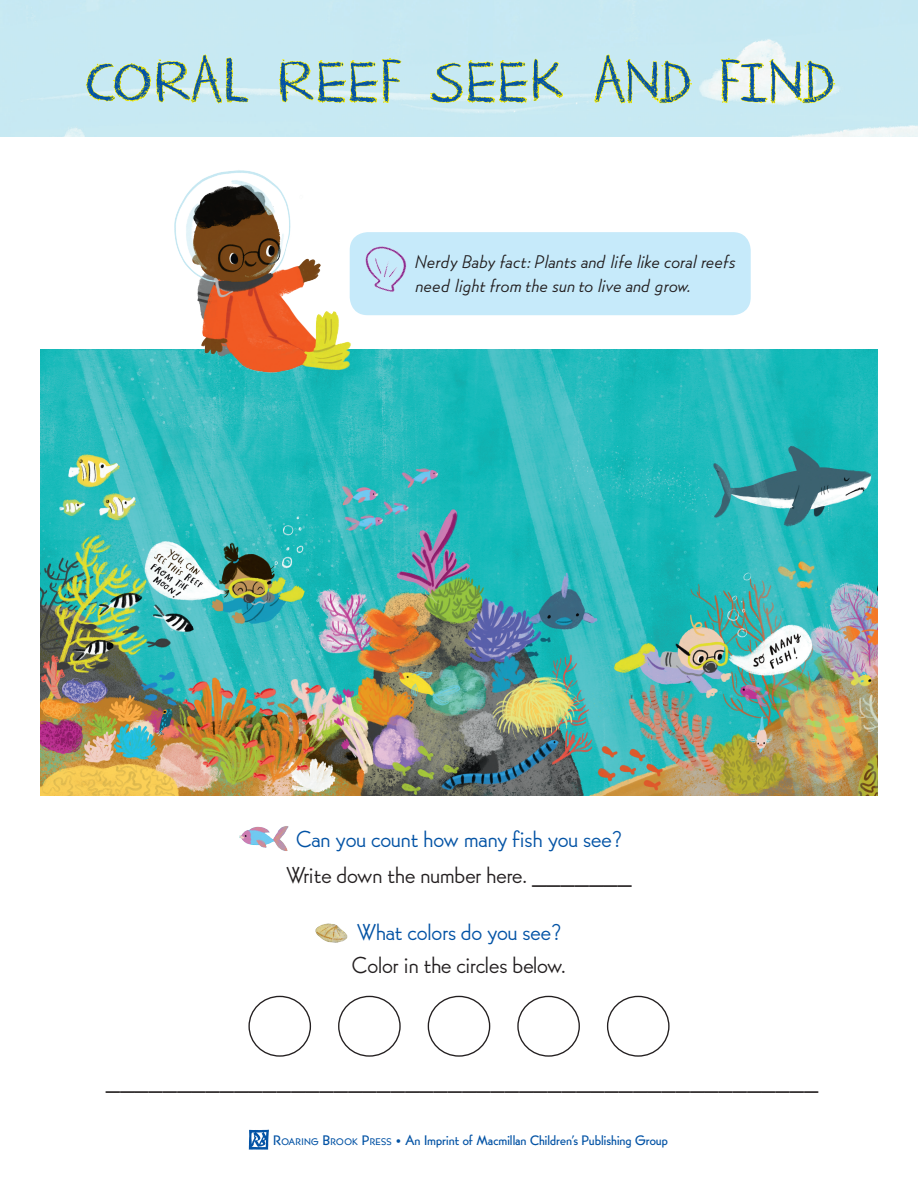
<style>
.page{position:relative;width:918px;height:1188px;background:#fff}
.page>*{position:absolute;margin:0;border:0;box-sizing:border-box;transform-origin:0 0}
.t1{font:67.5px "Crayon Crumble";letter-spacing:.02em;color:#0353a5}
.t2{font:28.5px "Bernhard Gothic SG";color:#231f20}
.t3{font:22.5px/36px "Bernhard Gothic SG";letter-spacing:-.02em;color:#0353a5;text-align:center}
.t4{font:22.5px "Bernhard Gothic SG";letter-spacing:-.015em;color:#231f20}
.t5{font:italic 18px/24px "Bernhard Gothic SG";letter-spacing:-.035em;color:#231f20}
.t6{font:500 13.5px "Bernhard Gothic SG";letter-spacing:-.01em;color:#0353a5}
.s1{color:#231f20}
.s2{font-size:28.5px;color:#231f20}
.s3{font-style:inherit}
.s4{font-size:9.45px}
</style>
<div class="page">
<img style="left:40px;top:349px;width:838px;height:446px">
<svg style="left:86px;top:54px;width:162px;height:50px;background:#d5ebbb"></svg>
<svg style="left:279px;top:58px;width:122px;height:46px;background:#d7ebb4"></svg>
<svg style="left:430px;top:59px;width:133px;height:44px;background:#d5ebb7"></svg>
<svg style="left:594px;top:54px;width:98px;height:60px;background:#d3eabe"></svg>
<svg style="left:721px;top:58px;width:114px;height:56px"></svg>
<svg style="left:249px;top:1130px;width:20px;height:20px"></svg>
<div style="left:350px;top:232px;width:401px;height:83px;background:#c6eafa;border-radius:18px"></div>
<img style="left:372px;top:246px;width:67px;height:70px">
<img style="left:239px;top:826px;width:50px;height:25px">
<img style="left:315px;top:923px;width:33px;height:20px">
<img style="left:169px;top:170px;width:203px;height:207px">
<div style="left:248px;top:996px;width:63px;height:61px;border:1px solid #231f20;border-radius:50%"></div>
<div style="left:338px;top:996px;width:63px;height:61px;border:1px solid #231f20;border-radius:50%"></div>
<div style="left:428px;top:996px;width:62px;height:61px;border:1px solid #231f20;border-radius:50%"></div>
<div style="left:517px;top:996px;width:63px;height:61px;border:1px solid #231f20;border-radius:50%"></div>
<div style="left:607px;top:996px;width:63px;height:61px;border:1px solid #231f20;border-radius:50%"></div>
<h1 class="t1" style="left:84px;top:41px;width:751px">CORAL REEF SEEK AND FIND</h1>
<p class="t5" style="left:414px;top:249px;width:322px">Nerdy Baby fact: Plants and life like coral reefs need light from the sun to live and grow.</p>
<p class="t3" style="left:286px;top:821px;width:347px">Can you count how many fish you see?<br><span class="s1">Write down the number here.</span> <span class="s2">_______</span></p>
<p class="t3" style="left:357px;top:914px;width:206px">What colors do you see?</p>
<p class="t4" style="left:352px;top:951px;width:216px">Color in the circles below.</p>
<p class="t2" style="left:106px;top:1061px;width:714px">__________________________________________________</p>
<p class="t6" style="left:273px;top:1131px;width:396px"><span class="s3">R</span><span class="s4">OARING</span> <span class="s3">B</span><span class="s4">ROOK</span> <span class="s3">P</span><span class="s4">RESS</span> • An Imprint of Macmillan Children’s Publishing Group</p>
</div>
